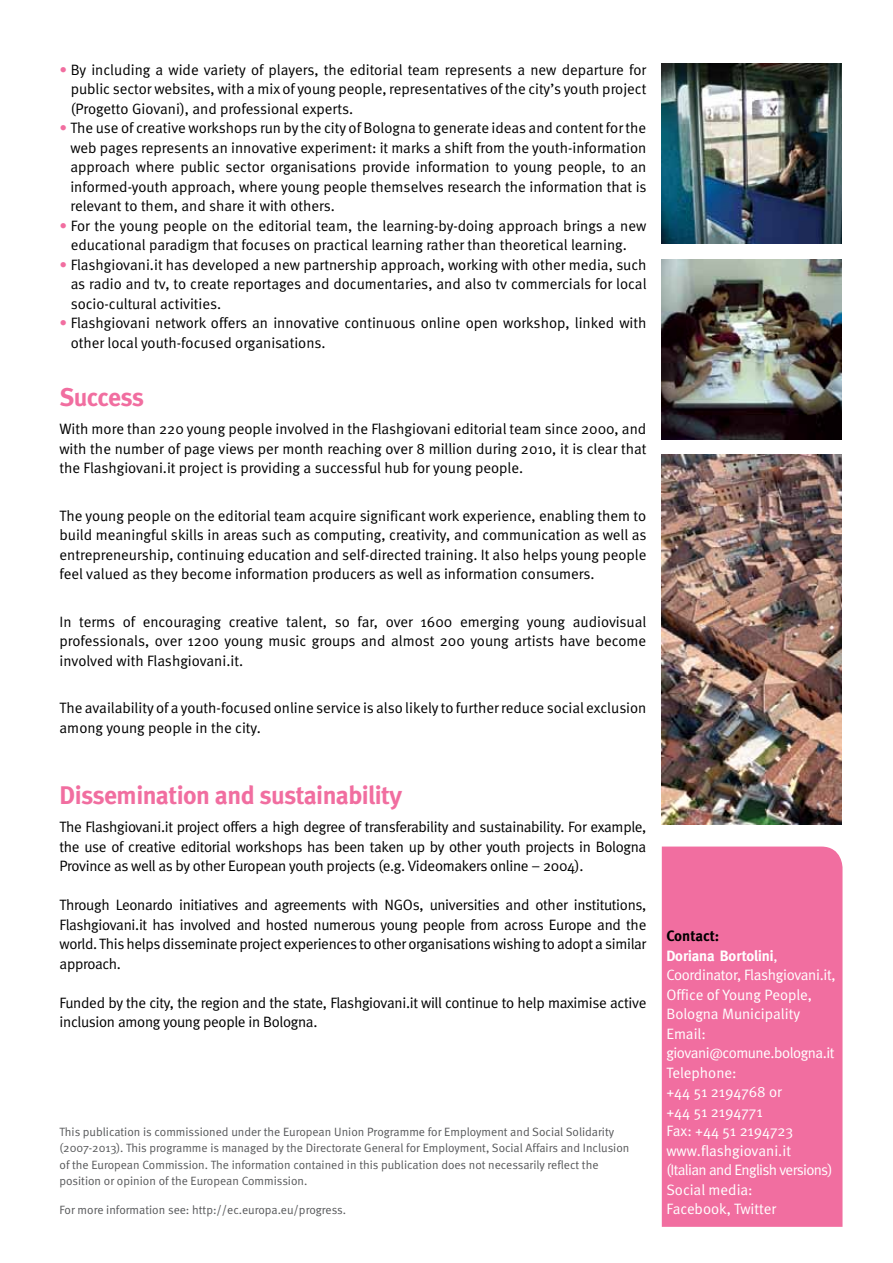
<style>
.page{position:relative;width:893px;height:1263px;background:#fff}
.page>*{position:absolute;margin:0;border:0;box-sizing:border-box;transform-origin:0 0}
.t1{font:700 25.5px "Meta";letter-spacing:-.02em;color:#f16ea0}
.t2{font:15px/19.5px "Meta Normal";letter-spacing:-.005em;color:#000;text-align:justify}
.t3{font:15px/19.5px "Meta Normal";letter-spacing:-.01em;color:#fff}
.t4{font:700 15px/19.5px "Meta";color:#fff}
.t5{font:12px/16.5px "Meta Normal";color:#58595b}
.s1{color:#f16ea0}
.s2{color:#000}
.s3{font-family:"Meta Normal";font-weight:400}
</style>
<div class="page">
<div style="left:662px;top:846px;width:180px;height:381px;background:#f16ea0"></div>
<img style="left:662px;top:259px;width:180px;height:180px">
<img style="left:662px;top:64px;width:180px;height:180px">
<img style="left:662px;top:455px;width:180px;height:370px">
<p class="t2" style="left:71px;top:60px;width:577px;text-indent:-11px"><span class="s1">•</span> By including a wide variety of players, the editorial team represents a new departure for public sector websites, with a mix of young people, representatives of the city’s youth project (Progetto Giovani), and professional experts.</p>
<p class="t2" style="left:70px;top:118px;width:578px;text-indent:-11px"><span class="s1">•</span> The use of creative workshops run by the city of Bologna to generate ideas and content for the web pages represents an innovative experiment: it marks a shift from the youth-information approach where public sector organisations provide information to young people, to an informed-youth approach, where young people themselves research the information that is relevant to them, and share it with others.</p>
<p class="t2" style="left:60px;top:216px;width:588px;text-align:center"><span class="s1">•</span> For the young people on the editorial team, the learning-by-doing approach brings a new educational paradigm that focuses on practical learning rather than theoretical learning.</p>
<p class="t2" style="left:71px;top:255px;width:577px;text-indent:-11px"><span class="s1">•</span> Flashgiovani.it has developed a new partnership approach, working with other media, such as radio and tv, to create reportages and documentaries, and also tv commercials for local socio-cultural activities.</p>
<p class="t2" style="left:71px;top:313px;width:577px;text-indent:-11px"><span class="s1">•</span> Flashgiovani network offers an innovative continuous online open workshop, linked with other local youth-focused organisations.</p>
<h1 class="t1" style="left:60px;top:382px;width:86px">Success</h1>
<p class="t2" style="left:60px;top:419px;width:588px">With more than 220 young people involved in the Flashgiovani editorial team since 2000, and with the number of page views per month reaching over 8 million during 2010, it is clear that the Flashgiovani.it project is providing a successful hub for young people.</p>
<p class="t2" style="left:60px;top:506px;width:588px">The young people on the editorial team acquire significant work experience, enabling them to build meaningful skills in areas such as computing, creativity, and communication as well as entrepreneurship, continuing education and self-directed training. It also helps young people feel valued as they become information producers as well as information consumers.</p>
<p class="t2" style="left:60px;top:612px;width:588px">In terms of encouraging creative talent, so far, over 1600 emerging young audiovisual professionals, over 1200 young music groups and almost 200 young artists have become involved with Flashgiovani.it.</p>
<p class="t2" style="left:60px;top:698px;width:588px">The availability of a youth-focused online service is also likely to further reduce social exclusion among young people in the city.</p>
<h1 class="t1" style="left:60px;top:780px;width:344px">Dissemination and sustainability</h1>
<p class="t2" style="left:60px;top:817px;width:588px">The Flashgiovani.it project offers a high degree of transferability and sustainability. For example, the use of creative editorial workshops has been taken up by other youth projects in Bologna Province as well as by other European youth projects (e.g. Videomakers online – 2004).</p>
<p class="t2" style="left:60px;top:895px;width:588px">Through Leonardo initiatives and agreements with NGOs, universities and other institutions, Flashgiovani.it has involved and hosted numerous young people from across Europe and the world. This helps disseminate project experiences to other organisations wishing to adopt a similar approach.</p>
<p class="t2" style="left:60px;top:992px;width:588px">Funded by the city, the region and the state, Flashgiovani.it will continue to help maximise active inclusion among young people in Bologna.</p>
<p class="t5" style="left:60px;top:1123px;width:571px">This publication is commissioned under the European Union Programme for Employment and Social Solidarity (2007-2013). This programme is managed by the Directorate General for Employment, Social Affairs and Inclusion of the European Commission. The information contained in this publication does not necessarily reflect the position or opinion of the European Commission.</p>
<p class="t5" style="left:60px;top:1201px;width:288px">For more information see: http://ec.europa.eu/progress.</p>
<p class="t4" style="left:666px;top:926px;width:113px"><span class="s2">Contact:<br></span>Doriana Bortolini<span class="s3">,</span></p>
<p class="t3" style="left:666px;top:965px;width:171px">Coordinator, Flashgiovani.it,<br>Office of Young People,<br>Bologna Municipality<br>Email: giovani@comune.bologna.it<br>Telephone:<br>+44 51 2194768 or<br>+44 51 2194771<br>Fax: +44 51 2194723 www.flashgiovani.it<br>(Italian and English versions)<br>Social media:<br>Facebook, Twitter</p>
</div>
